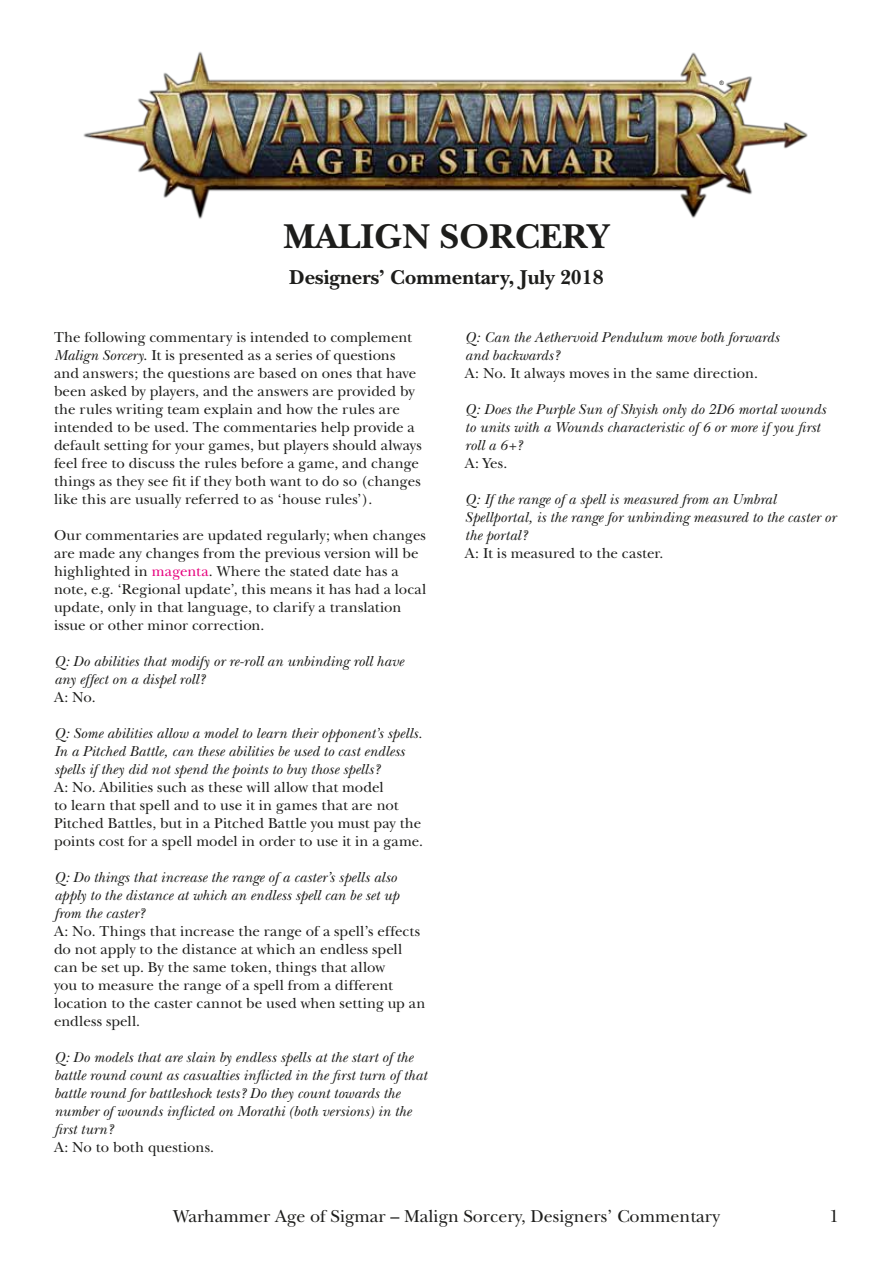
<style>
.page{position:relative;width:893px;height:1263px;background:#fff}
.page>*{position:absolute;margin:0;border:0;box-sizing:border-box;transform-origin:0 0}
.t1{font:700 36px "New Baskerville";color:#1d1d1b}
.t2{font:700 21px "New Baskerville";color:#1d1d1b}
.t3{font:18px "New Baskerville";color:#1d1d1b}
.t4{font:15px/18px "New Baskerville";letter-spacing:.005em;color:#1d1d1b}
.t5{font:italic 15px/18px "New Baskerville";letter-spacing:.005em;color:#1d1d1b}
.t6{font:6px "Arial";color:#1d1d1b}
.s1{font-style:italic}
.s2{color:#e6007d}
</style>
<div class="page">
<img style="left:83px;top:51px;width:725px;height:168px">
<h1 class="t1" style="left:284px;top:215px;width:327px">MALIGN SORCERY</h1>
<h2 class="t2" style="left:289px;top:265px;width:316px">Designers’ Commentary, July 2018</h2>
<p class="t6" style="left:719px;top:79px;width:6px">®</p>
<p class="t4" style="left:54px;top:328px;width:369px">The following commentary is intended to complement <span class="s1">Malign Sorcery</span>. It is presented as a series of questions and answers; the questions are based on ones that have been asked by players, and the answers are provided by the rules writing team explain and how the rules are intended to be used. The commentaries help provide a default setting for your games, but players should always feel free to discuss the rules before a game, and change things as they see fit if they both want to do so (changes like this are usually referred to as ‘house rules’).</p>
<p class="t4" style="left:54px;top:526px;width:374px">Our commentaries are updated regularly; when changes are made any changes from the previous version will be highlighted in <span class="s2">magenta</span>. Where the stated date has a note, e.g. ‘Regional update’, this means it has had a local update, only in that language, to clarify a translation issue or other minor correction.</p>
<p class="t5" style="left:54px;top:652px;width:351px">Q: Do abilities that modify or re-roll an unbinding roll have any effect on a dispel roll?</p>
<p class="t4" style="left:54px;top:688px;width:43px">A: No.</p>
<p class="t5" style="left:54px;top:724px;width:370px">Q: Some abilities allow a model to learn their opponent’s spells.<br>In a Pitched Battle, can these abilities be used to cast endless spells if they did not spend the points to buy those spells?</p>
<p class="t4" style="left:54px;top:778px;width:371px">A: No. Abilities such as these will allow that model<br>to learn that spell and to use it in games that are not Pitched Battles, but in a Pitched Battle you must pay the points cost for a spell model in order to use it in a game.</p>
<p class="t5" style="left:54px;top:868px;width:347px">Q: Do things that increase the range of a caster’s spells also apply to the distance at which an endless spell can be set up from the caster?</p>
<p class="t4" style="left:54px;top:922px;width:373px">A: No. Things that increase the range of a spell’s effects do not apply to the distance at which an endless spell can be set up. By the same token, things that allow<br>you to measure the range of a spell from a different location to the caster cannot be used when setting up an endless spell.</p>
<p class="t5" style="left:54px;top:1048px;width:374px">Q: Do models that are slain by endless spells at the start of the battle round count as casualties inflicted in the first turn of that battle round for battleshock tests? Do they count towards the number of wounds inflicted on Morathi (both versions) in the first turn?</p>
<p class="t4" style="left:54px;top:1138px;width:162px">A: No to both questions.</p>
<p class="t5" style="left:465px;top:328px;width:316px">Q: Can the Aethervoid Pendulum move both forwards and backwards?</p>
<p class="t4" style="left:465px;top:364px;width:294px">A: No. It always moves in the same direction.</p>
<p class="t5" style="left:465px;top:400px;width:363px">Q: Does the Purple Sun of Shyish only do 2D6 mortal wounds to units with a Wounds characteristic of 6 or more if you first roll a 6+?</p>
<p class="t4" style="left:465px;top:454px;width:44px">A: Yes.</p>
<p class="t5" style="left:465px;top:490px;width:372px">Q: If the range of a spell is measured from an Umbral<br>Spellportal, is the range for unbinding measured to the caster or the portal?</p>
<p class="t4" style="left:465px;top:544px;width:200px">A: It is measured to the caster.</p>
<p class="t3" style="left:173px;top:1205px;width:548px">Warhammer Age of Sigmar – Malign Sorcery, Designers’ Commentary</p>
<p class="t3" style="left:830px;top:1205px;width:11px">1</p>
</div>
